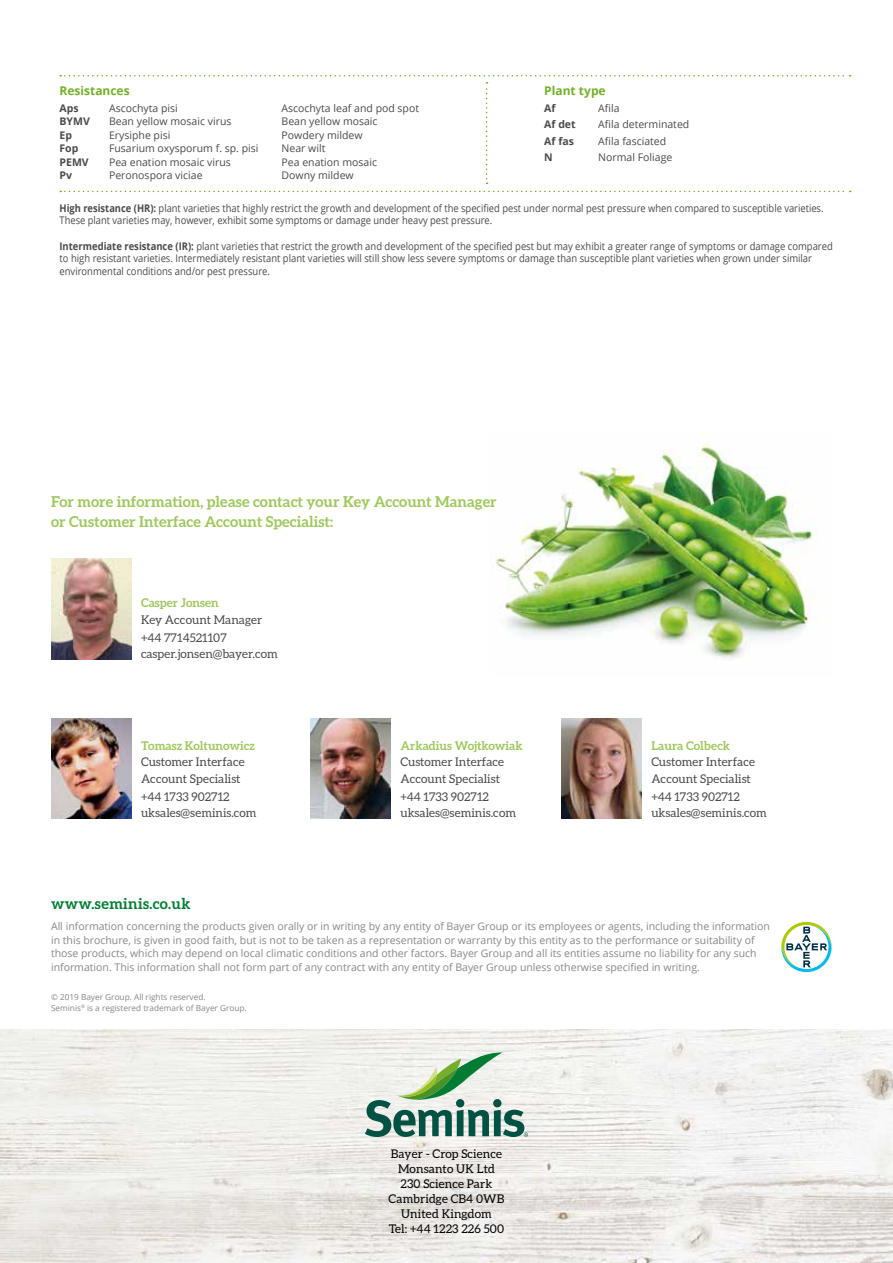
<style>
.page{position:relative;width:893px;height:1263px;background:#fff}
.page>*{position:absolute;margin:0;border:0;box-sizing:border-box;transform-origin:0 0}
.t1{font:700 15px/19.5px "Aleo";color:#9ec75c}
.t2{font:700 15px "Aleo";letter-spacing:.02em;color:#007d32}
.t3{font:12px/16.5px "Aleo";color:#4a4a49}
.t4{font:12px/15px "Aleo";letter-spacing:.01em;color:#000;text-align:center}
.t5{font:700 12px "Aleo";color:#9ec75c}
.t6{font:700 12px "Open Sans";color:#74af27}
.t7{font:10.5px/13.5px "Open Sans";color:#878787}
.t8{font:10.5px/12.6px "Open Sans";color:#4a4a49;scale:.9 1}
.t9{font:10.5px "Open Sans";color:#4a4a49}
.t10{font:10.5px/12.6px "Open Sans";color:#4a4a49;scale:.89 1}
.t11{font:700 10.5px "Open Sans";color:#4a4a49}
.t12{font:8.25px/10.5px "Open Sans";color:#878787}
.s1{font-weight:700}
</style>
<div class="page">
<img style="left:490px;top:433px;width:329px;height:225px">
<img style="left:0;top:1029px;width:893px;height:234px">
<svg style="left:365px;top:1052px;width:163px;height:85px"></svg>
<svg style="left:781px;top:922px;width:51px;height:50px"></svg>
<img style="left:51px;top:559px;width:80px;height:100px">
<svg style="left:60px;top:191px;width:791px;height:1px"></svg>
<svg style="left:60px;top:75px;width:791px;height:109px"></svg>
<img style="left:51px;top:718px;width:80px;height:100px">
<img style="left:310px;top:718px;width:80px;height:100px">
<img style="left:561px;top:718px;width:80px;height:100px">
<p class="t6" style="left:544px;top:82px;width:63px">Plant type</p>
<p class="t11" style="left:544px;top:100px;width:13px">Af</p>
<p class="t9" style="left:598px;top:101px;width:23px">Afila</p>
<p class="t11" style="left:544px;top:117px;width:33px">Af det</p>
<p class="t9" style="left:598px;top:117px;width:93px">Afila determinated</p>
<p class="t11" style="left:544px;top:133px;width:31px">Af fas</p>
<p class="t9" style="left:598px;top:134px;width:70px">Afila fasciated</p>
<p class="t11" style="left:544px;top:150px;width:10px">N</p>
<p class="t9" style="left:598px;top:150px;width:76px">Normal Foliage</p>
<p class="t10" style="left:60px;top:201px;width:860px"><span class="s1">High resistance (HR):</span> plant varieties that highly restrict the growth and development of the specified pest under normal pest pressure when compared to susceptible varieties.<br>These plant varieties may, however, exhibit some symptoms or damage under heavy pest pressure.</p>
<p class="t8" style="left:60px;top:239px;width:861px"><span class="s1">Intermediate resistance (IR):</span> plant varieties that restrict the growth and development of the specified pest but may exhibit a greater range of symptoms or damage compared to high resistant varieties. Intermediately resistant plant varieties will still show less severe symptoms or damage than susceptible plant varieties when grown under similar environmental conditions and/or pest pressure.</p>
<p class="t6" style="left:60px;top:82px;width:72px">Resistances</p>
<p class="t11" style="left:60px;top:100px;width:21px">Aps</p>
<p class="t9" style="left:109px;top:101px;width:70px">Ascochyta pisi</p>
<p class="t9" style="left:282px;top:101px;width:139px">Ascochyta leaf and pod spot</p>
<p class="t11" style="left:60px;top:114px;width:32px">BYMV</p>
<p class="t9" style="left:109px;top:114px;width:124px">Bean yellow mosaic virus</p>
<p class="t9" style="left:282px;top:114px;width:98px">Bean yellow mosaic</p>
<p class="t11" style="left:60px;top:127px;width:14px">Ep</p>
<p class="t9" style="left:109px;top:128px;width:63px">Erysiphe pisi</p>
<p class="t9" style="left:282px;top:128px;width:83px">Powdery mildew</p>
<p class="t11" style="left:60px;top:141px;width:20px">Fop</p>
<p class="t9" style="left:109px;top:141px;width:151px">Fusarium oxysporum f. sp. pisi</p>
<p class="t9" style="left:282px;top:141px;width:45px">Near wilt</p>
<p class="t11" style="left:60px;top:154px;width:31px">PEMV</p>
<p class="t9" style="left:109px;top:155px;width:123px">Pea enation mosaic virus</p>
<p class="t9" style="left:282px;top:155px;width:97px">Pea enation mosaic</p>
<p class="t11" style="left:60px;top:168px;width:14px">Pv</p>
<p class="t9" style="left:109px;top:168px;width:95px">Peronospora viciae</p>
<p class="t9" style="left:282px;top:168px;width:74px">Downy mildew</p>
<h1 class="t1" style="left:51px;top:492px;width:447px">For more information, please contact your Key Account Manager or Customer Interface Account Specialist:</h1>
<p class="t5" style="left:141px;top:596px;width:79px">Casper Jonsen</p>
<p class="t3" style="left:141px;top:610px;width:123px;line-height:18px">Key Account Manager +44 7714521107</p>
<p class="t3" style="left:141px;top:645px;width:138px">casper.jonsen@bayer.com</p>
<p class="t5" style="left:141px;top:738px;width:115px">Tomasz Koltunowicz</p>
<p class="t3" style="left:141px;top:754px;width:105px">Customer Interface<br>Account Specialist</p>
<p class="t3" style="left:141px;top:788px;width:117px">+44 1733 902712 uksales@seminis.com</p>
<h1 class="t2" style="left:51px;top:895px;width:141px">www.seminis.co.uk</h1>
<p class="t5" style="left:400px;top:738px;width:124px">Arkadius Wojtkowiak</p>
<p class="t3" style="left:400px;top:754px;width:105px">Customer Interface<br>Account Specialist</p>
<p class="t3" style="left:400px;top:788px;width:117px">+44 1733 902712 uksales@seminis.com</p>
<p class="t5" style="left:651px;top:738px;width:80px">Laura Colbeck</p>
<p class="t3" style="left:651px;top:754px;width:105px">Customer Interface<br>Account Specialist</p>
<p class="t3" style="left:651px;top:788px;width:117px">+44 1733 902712 uksales@seminis.com</p>
<p class="t7" style="left:51px;top:919px;width:721px">All information concerning the products given orally or in writing by any entity of Bayer Group or its employees or agents, including the information in this brochure, is given in good faith, but is not to be taken as a representation or warranty by this entity as to the performance or suitability of those products, which may depend on local climatic conditions and other factors. Bayer Group and all its entities assume no liability for any such information. This information shall not form part of any contract with any entity of Bayer Group unless otherwise specified in writing.</p>
<p class="t12" style="left:51px;top:992px;width:197px">© 2019 Bayer Group. All rights reserved.<br>Seminis<sup>®</sup> is a registered trademark of Bayer Group.</p>
<p class="t4" style="left:388px;top:1146px;width:117px">Bayer - Crop Science<br>Monsanto UK Ltd<br>230 Science Park<br>Cambridge CB4 0WB<br>United Kingdom<br>Tel: +44 1223 226 500</p>
</div>
